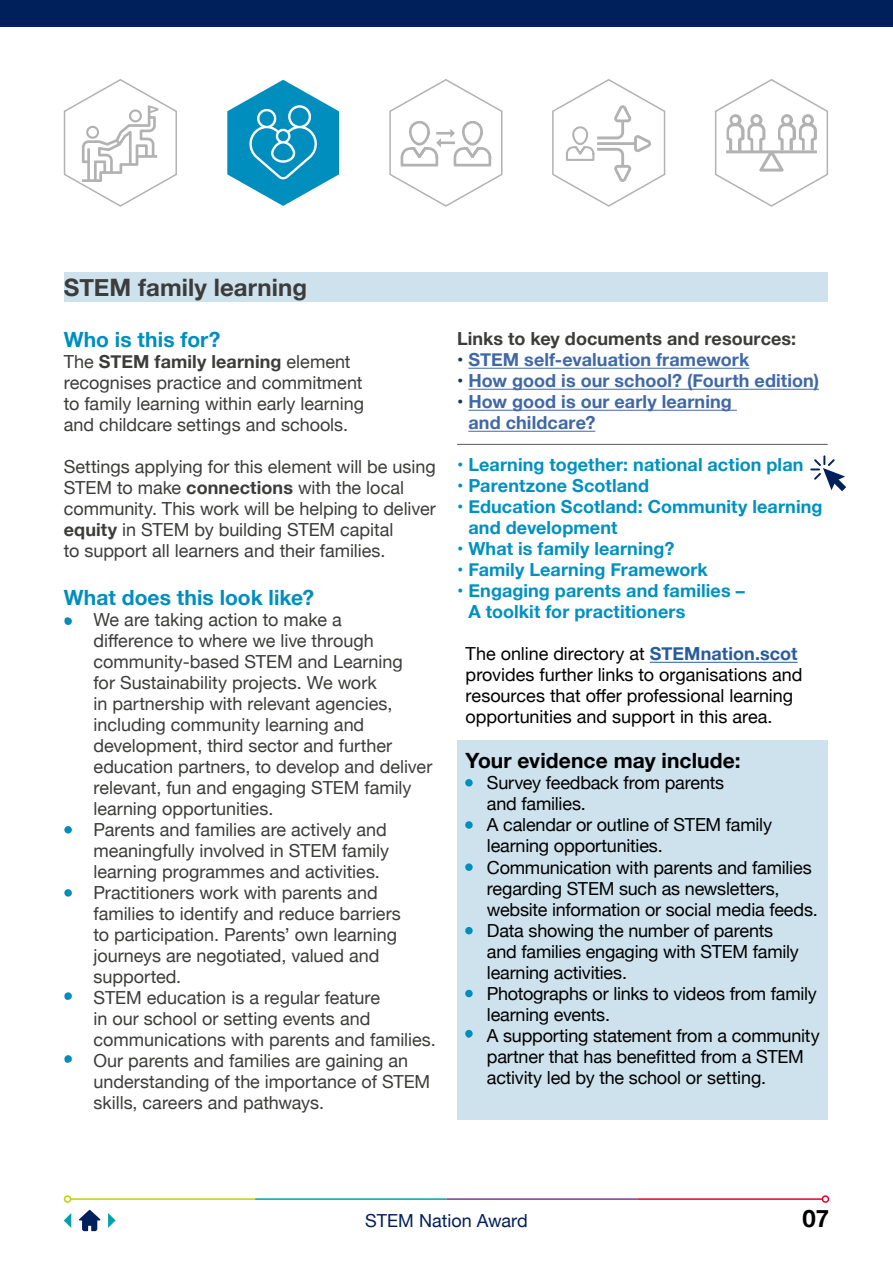
<style>
.page{position:relative;width:893px;height:1263px;background:#fff}
.page>*{position:absolute;margin:0;border:0;box-sizing:border-box;transform-origin:0 0}
.t1{font:700 24px "Helvetica Neue";letter-spacing:.005em;color:#3c3c3b}
.t2{font:700 24px "Helvetica Neue";color:#000}
.t3{font:700 21px "Helvetica Neue";letter-spacing:.005em;color:#008ebe}
.t4{font:700 21px "Helvetica Neue";letter-spacing:.005em;color:#000}
.Body{font:18px/21px "Helvetica Neue";color:#3c3c3b}
.Body-2{font:18px/21px "Helvetica Neue";letter-spacing:-.01em;color:#000}
.Body-3{font:700 18px/21px "Helvetica Neue";letter-spacing:.005em;color:#0091c0}
.Body-4{font:700 18px/21px "Helvetica Neue";letter-spacing:.005em;color:#3f68a5}
.Body-5{font:700 18px "Helvetica Neue";letter-spacing:.005em;color:#3c3c3b}
.t5{font:18px "Helvetica Neue";color:#00205c}
.s1{font-weight:700}
.s2{color:#1c3263}
.s3{font-weight:400}
.s4{font-weight:700;color:#275b9b}
.s5{color:#3c3c3b}
</style>
<div class="page">
<hr style="left:71px;top:1198px;width:184px;height:2px;background:#c0d400">
<div style="left:64px;top:1195px;width:7px;height:8px;border:2px solid #c0d400;border-radius:50%"></div>
<hr style="left:255px;top:1198px;width:191px;height:2px;background:#00a0af">
<hr style="left:446px;top:1198px;width:192px;height:2px;background:#84349a">
<hr style="left:638px;top:1198px;width:184px;height:2px;background:#e8002a">
<div style="left:822px;top:1195px;width:7px;height:8px;border:2px solid #e8002a;border-radius:50%"></div>
<div style="left:0;top:0;width:893px;height:27px;background:#00205c"></div>
<svg style="left:79px;top:1210px;width:21px;height:21px"></svg>
<svg style="left:64px;top:1213px;width:7px;height:15px"></svg>
<svg style="left:108px;top:1213px;width:8px;height:15px"></svg>
<div style="left:64px;top:272px;width:764px;height:30px;background:#cde2ed"></div>
<div style="left:457px;top:740px;width:371px;height:379px;background:#cde2ed"></div>
<svg style="left:63px;top:79px;width:114px;height:128px"></svg>
<hr style="left:468px;top:368px;width:281px;height:1px;background:#3f68a5">
<hr style="left:468px;top:389px;width:351px;height:1px;background:#3f68a5">
<hr style="left:468px;top:410px;width:269px;height:1px;background:#3f68a5">
<hr style="left:468px;top:431px;width:127px;height:1px;background:#3f68a5">
<hr style="left:650px;top:662px;width:148px;height:1px;background:#275b9b">
<div style="left:465px;top:779px;width:8px;height:7px;background:#008ebe;border-radius:50%"></div>
<div style="left:465px;top:821px;width:8px;height:8px;background:#008ebe;border-radius:50%"></div>
<div style="left:465px;top:863px;width:8px;height:8px;background:#008ebe;border-radius:50%"></div>
<div style="left:465px;top:1030px;width:8px;height:7px;background:#008ebe;border-radius:50%"></div>
<div style="left:465px;top:927px;width:8px;height:7px;background:#008ebe;border-radius:50%"></div>
<div style="left:465px;top:990px;width:8px;height:7px;background:#008ebe;border-radius:50%"></div>
<div style="left:64px;top:617px;width:8px;height:8px;background:#008ebe;border-radius:50%"></div>
<div style="left:64px;top:826px;width:8px;height:7px;background:#008ebe;border-radius:50%"></div>
<div style="left:64px;top:889px;width:8px;height:8px;background:#008ebe;border-radius:50%"></div>
<div style="left:64px;top:992px;width:8px;height:8px;background:#008ebe;border-radius:50%"></div>
<div style="left:64px;top:1055px;width:8px;height:8px;background:#008ebe;border-radius:50%"></div>
<svg style="left:389px;top:79px;width:114px;height:128px"></svg>
<svg style="left:552px;top:79px;width:114px;height:128px"></svg>
<svg style="left:715px;top:79px;width:113px;height:128px"></svg>
<svg style="left:227px;top:80px;width:112px;height:126px"></svg>
<hr style="left:457px;top:444px;width:371px;height:1px;background:#575756">
<svg style="left:810px;top:455px;width:36px;height:36px"></svg>
<h2 class="t1" style="left:64px;top:268px;width:245px">STEM family learning</h2>
<h2 class="t3" style="left:64px;top:323px;width:158px">Who is this for?</h2>
<p class="Body" style="left:64px;top:352px;width:302px">The <span class="s1">STEM family learning</span> element recognises practice and commitment to family learning within early learning and childcare settings and schools.</p>
<p class="Body" style="left:64px;top:457px;width:374px">Settings applying for this element will be using STEM to make <span class="s1">connections</span> with the local community. This work will be helping to deliver <span class="s1">equity</span> in STEM by building STEM capital<br>to support all learners and their families.</p>
<h2 class="t3" style="left:64px;top:581px;width:252px">What does this look like?</h2>
<p class="Body" style="left:94px;top:610px;width:340px;text-indent:-30px">• We are taking action to make a<br>difference to where we live through community-based STEM and Learning<br>for Sustainability projects. We work<br>in partnership with relevant agencies, including community learning and development, third sector and further education partners, to develop and deliver relevant, fun and engaging STEM family learning opportunities.</p>
<p class="Body" style="left:94px;top:820px;width:297px;text-indent:-30px">• Parents and families are actively and meaningfully involved in STEM family learning programmes and activities.</p>
<p class="Body" style="left:94px;top:883px;width:309px;text-indent:-30px">• Practitioners work with parents and families to identify and reduce barriers to participation. Parents’ own learning journeys are negotiated, valued and supported.</p>
<p class="Body" style="left:94px;top:988px;width:344px;text-indent:-30px">• STEM education is a regular feature<br>in our school or setting events and communications with parents and families.</p>
<p class="Body" style="left:94px;top:1051px;width:338px;text-indent:-30px">• Our parents and families are gaining an understanding of the importance of STEM skills, careers and pathways.</p>
<p class="Body-5" style="left:457px;top:325px;width:341px">Links to key documents and resources:</p>
<p class="Body-4" style="left:457px;top:350px;width:294px"><span class="s2">•</span> STEM self-evaluation framework</p>
<p class="Body-4" style="left:457px;top:371px;width:363px"><span class="s2">•</span> How good is our school? (Fourth edition)</p>
<p class="Body-4" style="left:468px;top:392px;width:265px;text-indent:-11px"><span class="s2">•</span> How good is our early learning and childcare?</p>
<p class="Body-3" style="left:457px;top:455px;width:348px"><span class="s3">•</span> Learning together: national action plan</p>
<p class="Body-3" style="left:457px;top:476px;width:193px"><span class="s3">•</span> Parentzone Scotland</p>
<p class="Body-3" style="left:468px;top:497px;width:356px;text-indent:-11px"><span class="s3">•</span> Education Scotland: Community learning and development</p>
<p class="Body-3" style="left:457px;top:539px;width:219px"><span class="s3">•</span> What is family learning?</p>
<p class="Body-3" style="left:457px;top:560px;width:252px"><span class="s3">•</span> Family Learning Framework</p>
<p class="Body-3" style="left:468px;top:581px;width:278px;text-indent:-11px"><span class="s3">•</span> Engaging parents and families –<br>A toolkit for practitioners</p>
<p class="Body-2" style="left:466px;top:645px;width:338px">The online directory at <span class="s4">STEMnation.scot </span>provides further links to organisations and resources that offer professional learning opportunities and support in this area.</p>
<h2 class="t4" style="left:466px;top:744px;width:276px">Your evidence may include:</h2>
<p class="Body-2" style="left:487px;top:774px;width:239px;text-indent:-21px">• Survey feedback from parents and families.</p>
<p class="Body-2" style="left:487px;top:816px;width:287px;text-indent:-21px">• A calendar or outline of STEM family learning opportunities.</p>
<p class="Body-2" style="left:487px;top:858px;width:332px;text-indent:-21px">• Communication with parents and families regarding STEM such as newsletters, website information or social media feeds.</p>
<p class="Body-2" style="left:487px;top:921px;width:313px;text-indent:-21px">• Data showing the number of parents and families engaging with STEM family learning activities.</p>
<p class="Body-2" style="left:487px;top:984px;width:332px;text-indent:-21px">• Photographs or links to videos from family learning events.</p>
<p class="Body-2" style="left:487px;top:1026px;width:334px;text-indent:-21px"><span class="s5">•</span> A supporting statement from a community partner that has benefitted from a STEM activity led by the school or setting.</p>
<p class="t5" style="left:365px;top:1207px;width:164px">STEM Nation Award</p>
<p class="t2" style="left:802px;top:1199px;width:28px">07</p>
</div>
